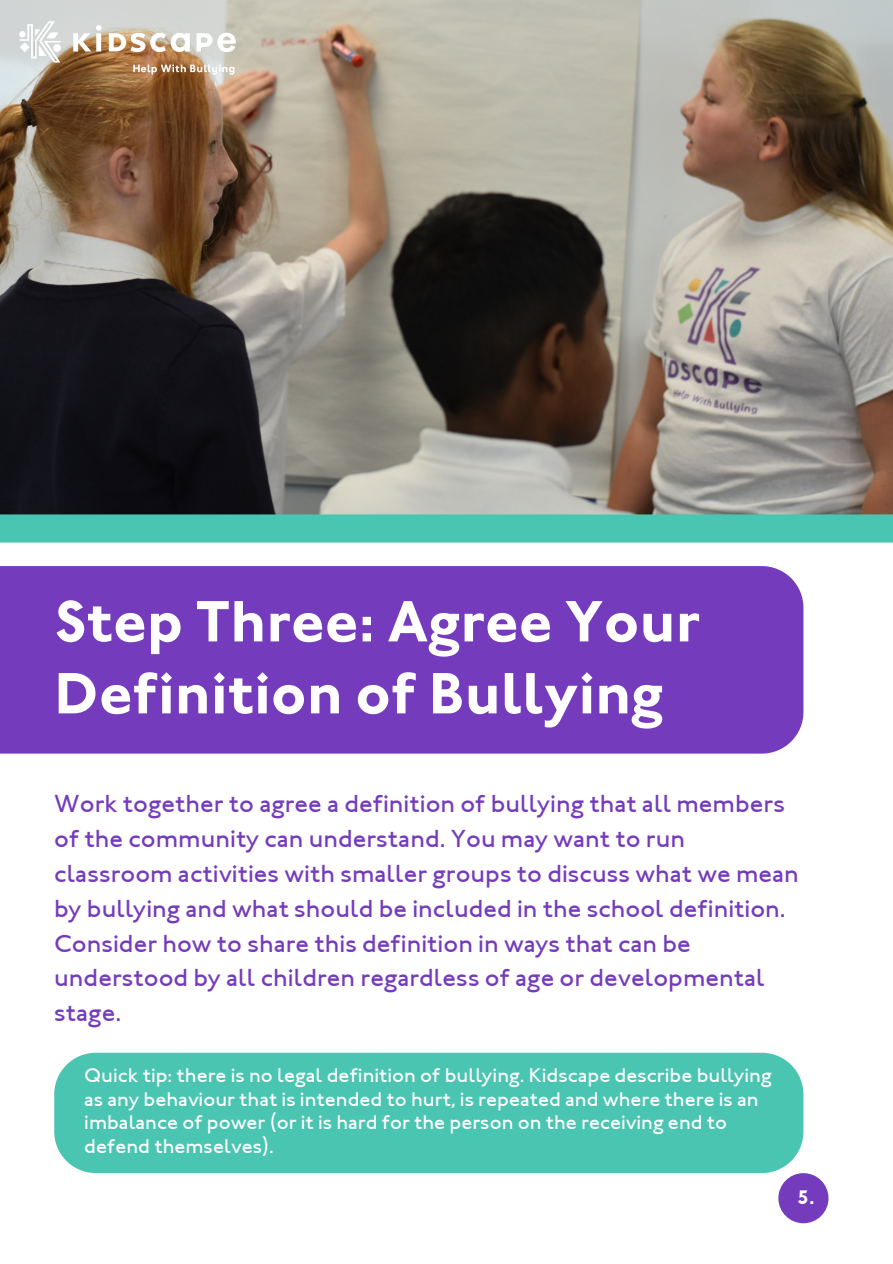
<style>
.page{position:relative;width:893px;height:1264px;background:#fff}
.page>*{position:absolute;margin:0;border:0;box-sizing:border-box;transform-origin:0 0}
.t1{font:60px/72px "Johnston ITCTT Bold";color:#fff}
.t2{font:25.5px/34.8px "Johnston Md ITCTT";color:#753bbd}
.t3{font:20.55px/23.5px "Johnston Md ITCTT";color:#fff}
.t4{font:20.25px "Johnston ITCTT Bold";color:#fff}
</style>
<div class="page">
<img style="left:0;top:0;width:892px;height:514px">
<div style="left:778px;top:1173px;width:50px;height:50px;background:#753bbd;border-radius:50%"></div>
<div style="left:54px;top:1052px;width:749px;height:120px;background:#49c5b1"></div>
<div style="left:0;top:514px;width:892px;height:28px;background:#49c5b1"></div>
<img style="left:1px;top:3px;width:252px;height:89px">
<div style="left:0;top:566px;width:803px;height:187px;background:#753bbd"></div>
<p class="t1" style="left:54px;top:585px;width:647px">Step Three: Agree Your<br>Definition of Bullying</p>
<p class="t2" style="left:54px;top:786px;width:746px">Work together to agree a definition of bullying that all members of the community can understand. You may want to run classroom activities with smaller groups to discuss what we mean by bullying and what should be included in the school definition.<br>Consider how to share this definition in ways that can be understood by all children regardless of age or developmental stage.</p>
<p class="t3" style="left:84px;top:1063px;width:689px">Quick tip: there is no legal definition of bullying. Kidscape describe bullying as any behaviour that is intended to hurt, is repeated and where there is an imbalance of power (or it is hard for the person on the receiving end to defend themselves).</p>
<p class="t4" style="left:797px;top:1185px;width:19px">5.</p>
</div>
